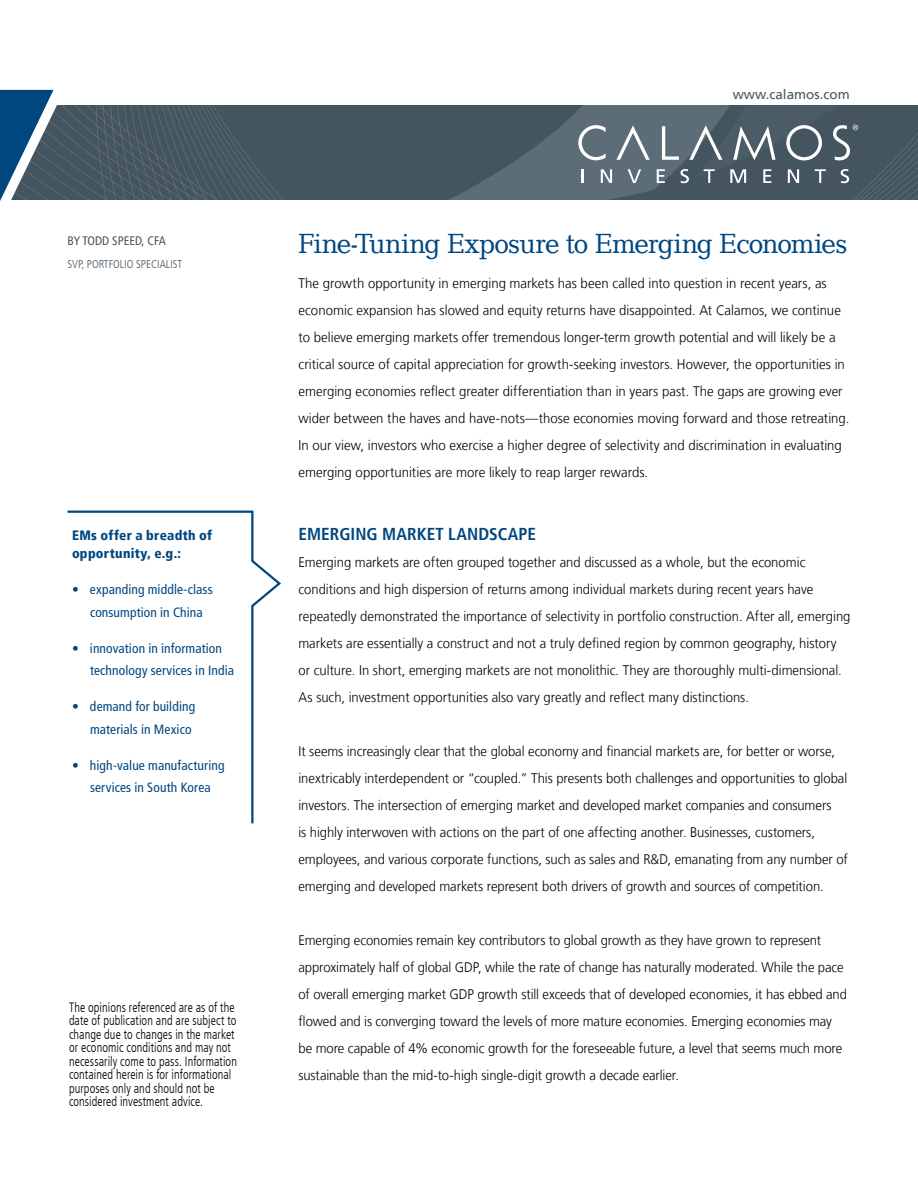
<style>
.page{position:relative;width:918px;height:1188px;background:#fff}
.page>*{position:absolute;margin:0;border:0;box-sizing:border-box;transform-origin:0 0}
.Whitepaper_pg_1_Head{font:28.5px "Canyon";letter-spacing:-.01em;color:#00467f}
.Section_Subhead{font:700 condensed 17.25px "Frutiger LT";letter-spacing:.005em;color:#00467f}
.Body{font:300 13.8px/27px "Frutiger LT";color:#000;scale:.94 1}
.Body-2{font:300 13.8px/27px "Frutiger LT";color:#000;scale:.95 1}
.Hedge{font:300 condensed 13.5px/13.5px "Frutiger LT";letter-spacing:.005em;color:#000;scale:.9 1}
.TOC__Section_text{font:condensed 13.5px/22.5px "Frutiger LT";letter-spacing:.01em;color:#00467f;text-align:center}
.TOC__Section_text-2{font:900 condensed 13.5px/18px "Frutiger LT";letter-spacing:.02em;color:#00467f}
.t1{font:13.5px "Frutiger LT";color:#455560}
.Byline{font:condensed 12.3px "Frutiger LT";color:#455560}
.Job_Title{font:300 condensed 11.25px "Frutiger LT";color:#455560}
</style>
<div class="page">
<svg style="left:0;top:90px;width:918px;height:111px"></svg>
<svg style="left:67px;top:510px;width:214px;height:314px"></svg>
<p class="Byline" style="left:68px;top:234px;width:100px">BY TODD SPEED, CFA</p>
<p class="Job_Title" style="left:68px;top:257px;width:116px">SVP, PORTFOLIO SPECIALIST</p>
<p class="TOC__Section_text-2" style="left:72px;top:526px;width:142px">EMs offer a breadth of opportunity, e.g.:</p>
<p class="TOC__Section_text" style="left:72px;top:578px;width:142px">• expanding middle-class consumption in China</p>
<p class="TOC__Section_text" style="left:90px;top:637px;width:146px;text-align:left;text-indent:-18px">• innovation in information technology services in India</p>
<p class="TOC__Section_text" style="left:72px;top:695px;width:125px;text-align:right">• demand for building materials in Mexico</p>
<p class="TOC__Section_text" style="left:72px;top:754px;width:154px">• high-value manufacturing services in South Korea</p>
<p class="Hedge" style="left:69px;top:1001px;width:188px">The opinions referenced are as of the date of publication and are subject to change due to changes in the market or economic conditions and may not necessarily come to pass. Information contained herein is for informational purposes only and should not be considered investment advice.</p>
<p class="t1" style="left:733px;top:86px;width:119px">www.calamos.com</p>
<p class="Whitepaper_pg_1_Head" style="left:298px;top:228px;width:550px">Fine-Tuning Exposure to Emerging Economies</p>
<p class="Body-2" style="left:298px;top:270px;width:582px">The growth opportunity in emerging markets has been called into question in recent years, as economic expansion has slowed and equity returns have disappointed. At Calamos, we continue to believe emerging markets offer tremendous longer-term growth potential and will likely be a critical source of capital appreciation for growth-seeking investors. However, the opportunities in emerging economies reflect greater differentiation than in years past. The gaps are growing ever wider between the haves and have-nots—those economies moving forward and those retreating.<br>In our view, investors who exercise a higher degree of selectivity and discrimination in evaluating emerging opportunities are more likely to reap larger rewards.</p>
<p class="Section_Subhead" style="left:298px;top:524px;width:239px">EMERGING MARKET LANDSCAPE</p>
<p class="Body" style="left:298px;top:549px;width:589px">Emerging markets are often grouped together and discussed as a whole, but the economic conditions and high dispersion of returns among individual markets during recent years have repeatedly demonstrated the importance of selectivity in portfolio construction. After all, emerging markets are essentially a construct and not a truly defined region by common geography, history or culture. In short, emerging markets are not monolithic. They are thoroughly multi-dimensional.<br>As such, investment opportunities also vary greatly and reflect many distinctions.</p>
<p class="Body" style="left:298px;top:738px;width:586px">It seems increasingly clear that the global economy and financial markets are, for better or worse, inextricably interdependent or “coupled.” This presents both challenges and opportunities to global investors. The intersection of emerging market and developed market companies and consumers<br>is highly interwoven with actions on the part of one affecting another. Businesses, customers, employees, and various corporate functions, such as sales and R&amp;D, emanating from any number of emerging and developed markets represent both drivers of growth and sources of competition.</p>
<p class="Body" style="left:298px;top:927px;width:585px">Emerging economies remain key contributors to global growth as they have grown to represent approximately half of global GDP, while the rate of change has naturally moderated. While the pace of overall emerging market GDP growth still exceeds that of developed economies, it has ebbed and flowed and is converging toward the levels of more mature economies. Emerging economies may be more capable of 4% economic growth for the foreseeable future, a level that seems much more sustainable than the mid-to-high single-digit growth a decade earlier.</p>
</div>
